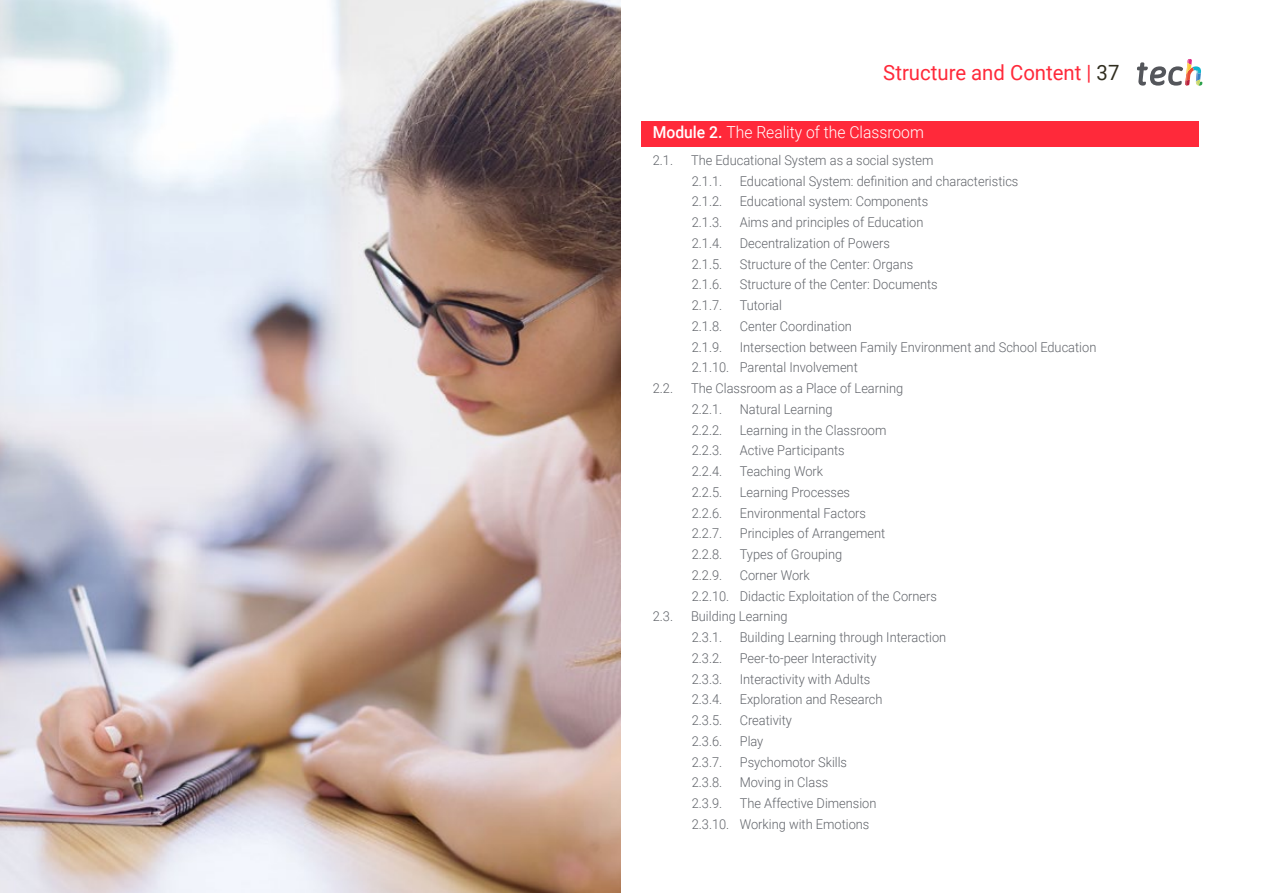
<style>
.page{position:relative;width:1263px;height:893px;background:#fff}
.page>*{position:absolute;margin:0;border:0;box-sizing:border-box;transform-origin:0 0}
.t1{font:21px "Roboto";color:#ff293a}
.t2{font:300 16.5px "Roboto";color:#fff;scale:.95 1}
.t3{font:300 13.5px/20.7px "Roboto";color:#61646a;scale:.95 1}
.s1{color:#312e20}
.s2{font-weight:500}
</style>
<div class="page">
<img style="left:0;top:0;width:621px;height:893px">
<svg style="left:1137px;top:59px;width:65px;height:27px"></svg>
<div style="left:642px;top:121px;width:557px;height:25px;background:#ff293a"></div>
<h1 class="t1" style="left:883px;top:57px;width:238px">Structure and Content | <span class="s1">37</span></h1>
<p class="t2" style="left:653px;top:120px;width:287px"><span class="s2">Module 2.</span> The Reality of the Classroom</p>
<p class="t3" style="left:653px;top:149px;width:23px">2.1.</p>
<p class="t3" style="left:691px;top:149px;width:257px">The Educational System as a social system<br>2.1.1.</p>
<p class="t3" style="left:740px;top:170px;width:295px">Educational System: definition and characteristics</p>
<p class="t3" style="left:692px;top:191px;width:34px">2.1.2.</p>
<p class="t3" style="left:740px;top:191px;width:200px">Educational system: Components</p>
<p class="t3" style="left:692px;top:211px;width:34px">2.1.3.</p>
<p class="t3" style="left:740px;top:211px;width:195px">Aims and principles of Education</p>
<p class="t3" style="left:692px;top:232px;width:34px">2.1.4.</p>
<p class="t3" style="left:740px;top:232px;width:160px">Decentralization of Powers</p>
<p class="t3" style="left:692px;top:253px;width:34px">2.1.5.</p>
<p class="t3" style="left:740px;top:253px;width:184px">Structure of the Center: Organs</p>
<p class="t3" style="left:692px;top:274px;width:34px">2.1.6.</p>
<p class="t3" style="left:740px;top:274px;width:210px">Structure of the Center: Documents</p>
<p class="t3" style="left:692px;top:294px;width:34px">2.1.7.</p>
<p class="t3" style="left:740px;top:294px;width:46px">Tutorial</p>
<p class="t3" style="left:692px;top:315px;width:34px">2.1.8.</p>
<p class="t3" style="left:740px;top:315px;width:120px">Center Coordination</p>
<p class="t3" style="left:692px;top:336px;width:34px">2.1.9.</p>
<p class="t3" style="left:692px;top:336px;width:427px;text-indent:48px">Intersection between Family Environment and School Education<br>2.1.10. Parental Involvement</p>
<p class="t3" style="left:653px;top:377px;width:23px">2.2.</p>
<p class="t3" style="left:691px;top:377px;width:225px">The Classroom as a Place of Learning<br>2.2.1.</p>
<p class="t3" style="left:740px;top:398px;width:99px">Natural Learning</p>
<p class="t3" style="left:692px;top:419px;width:34px">2.2.2.</p>
<p class="t3" style="left:740px;top:419px;width:156px">Learning in the Classroom</p>
<p class="t3" style="left:692px;top:440px;width:34px">2.2.3.</p>
<p class="t3" style="left:740px;top:440px;width:112px">Active Participants</p>
<p class="t3" style="left:692px;top:460px;width:34px">2.2.4.</p>
<p class="t3" style="left:740px;top:460px;width:89px">Teaching Work</p>
<p class="t3" style="left:692px;top:481px;width:34px">2.2.5.</p>
<p class="t3" style="left:740px;top:481px;width:118px">Learning Processes</p>
<p class="t3" style="left:692px;top:502px;width:34px">2.2.6.</p>
<p class="t3" style="left:740px;top:502px;width:134px">Environmental Factors</p>
<p class="t3" style="left:692px;top:523px;width:34px">2.2.7.</p>
<p class="t3" style="left:740px;top:523px;width:155px">Principles of Arrangement</p>
<p class="t3" style="left:692px;top:543px;width:34px">2.2.8.</p>
<p class="t3" style="left:740px;top:543px;width:109px">Types of Grouping</p>
<p class="t3" style="left:692px;top:564px;width:34px">2.2.9.</p>
<p class="t3" style="left:692px;top:564px;width:260px;text-indent:48px">Corner Work<br>2.2.10. Didactic Exploitation of the Corners</p>
<p class="t3" style="left:653px;top:606px;width:23px">2.3.</p>
<p class="t3" style="left:691px;top:606px;width:103px">Building Learning<br>2.3.1.</p>
<p class="t3" style="left:740px;top:626px;width:219px">Building Learning through Interaction</p>
<p class="t3" style="left:692px;top:647px;width:34px">2.3.2.</p>
<p class="t3" style="left:740px;top:647px;width:145px">Peer-to-peer Interactivity</p>
<p class="t3" style="left:692px;top:668px;width:34px">2.3.3.</p>
<p class="t3" style="left:740px;top:668px;width:139px">Interactivity with Adults</p>
<p class="t3" style="left:692px;top:689px;width:34px">2.3.4.</p>
<p class="t3" style="left:740px;top:689px;width:152px">Exploration and Research</p>
<p class="t3" style="left:692px;top:709px;width:34px">2.3.5.</p>
<p class="t3" style="left:740px;top:709px;width:57px">Creativity</p>
<p class="t3" style="left:692px;top:730px;width:34px">2.3.6.</p>
<p class="t3" style="left:740px;top:730px;width:26px">Play</p>
<p class="t3" style="left:692px;top:751px;width:34px">2.3.7.</p>
<p class="t3" style="left:740px;top:751px;width:115px">Psychomotor Skills</p>
<p class="t3" style="left:692px;top:772px;width:34px">2.3.8.</p>
<p class="t3" style="left:740px;top:772px;width:95px">Moving in Class</p>
<p class="t3" style="left:692px;top:792px;width:34px">2.3.9.</p>
<p class="t3" style="left:692px;top:792px;width:196px;text-indent:48px">The Affective Dimension<br>2.3.10. Working with Emotions</p>
</div>
